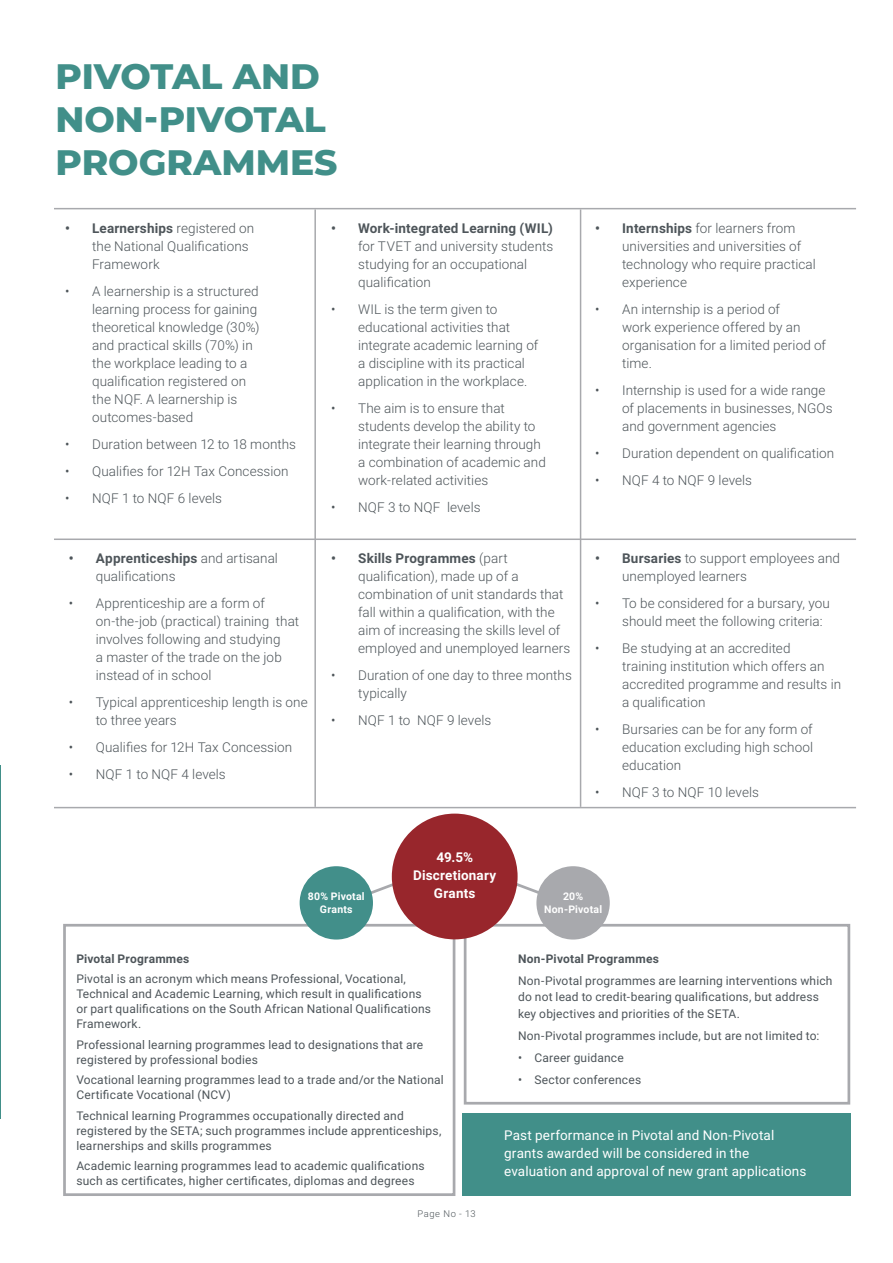
<style>
.page{position:relative;width:893px;height:1263px;background:#fff}
.page>*{position:absolute;margin:0;border:0;box-sizing:border-box;transform-origin:0 0}
.t1{font:800 36px/43.2px "Montserrat";color:#418f89}
.t2{font:300 13.5px/18px "Roboto";letter-spacing:.005em;color:#4e555a}
.t3{font:13.5px/18px "Roboto";letter-spacing:.01em;color:#fff}
.t4{font:700 13.5px "Roboto";letter-spacing:.015em;color:#4e555a}
.t5{font:700 13.5px/18px "Roboto";letter-spacing:.015em;color:#fff;text-align:center}
.t6{font:12px/15px "Roboto";letter-spacing:.015em;color:#4e555a}
.t7{font:700 12px "Roboto";letter-spacing:.015em;color:#4e555a}
.t8{font:700 10.5px/13.5px "Roboto";letter-spacing:.02em;color:#fff;text-align:center}
.t9{font:300 9.3px "Roboto";letter-spacing:.07em;color:#4e555a}
.s1{font-weight:700}
</style>
<div class="page">
<hr style="left:0;top:765px;width:1px;height:353px;background:#418f89">
<div style="left:63px;top:924px;width:392px;height:272px;border:3px solid #a8a9ad"></div>
<div style="left:464px;top:924px;width:386px;height:180px;border:3px solid #a8a9ad"></div>
<hr style="left:54px;top:538px;width:802px;height:2px;background:#a8a9ad">
<hr style="left:54px;top:807px;width:802px;height:1px;background:#a8a9ad">
<hr style="left:54px;top:208px;width:802px;height:1px;background:#a8a9ad">
<hr style="left:314px;top:209px;width:2px;height:598px;background:#a8a9ad">
<hr style="left:580px;top:209px;width:1px;height:598px;background:#a8a9ad">
<svg style="left:347px;top:858px;width:220px;height:48px"></svg>
<div style="left:462px;top:1113px;width:388px;height:83px;background:#418f89"></div>
<div style="left:392px;top:814px;width:126px;height:125px;background:#98262c;border-radius:50%"></div>
<div style="left:300px;top:866px;width:73px;height:73px;background:#428f8a;border-radius:50%"></div>
<div style="left:536px;top:866px;width:74px;height:73px;background:#a8a9ad;border-radius:50%"></div>
<h1 class="t1" style="left:55px;top:56px;width:284px">PIVOTAL AND<br>NON-PIVOTAL<br>PROGRAMMES</h1>
<p class="t2" style="left:92px;top:220px;width:164px;text-indent:-27px"><span class="s1">• Learnerships</span> registered on the National Qualifications<br>Framework</p>
<p class="t2" style="left:92px;top:283px;width:169px;text-indent:-27px">• A learnership is a structured learning process for gaining theoretical knowledge (30%) and practical skills (70%) in the workplace leading to a qualification registered on the NQF. A learnership is outcomes-based</p>
<p class="t2" style="left:65px;top:436px;width:233px">• Duration between 12 to 18 months</p>
<p class="t2" style="left:65px;top:463px;width:225px">• Qualifies for 12H Tax Concession</p>
<p class="t2" style="left:65px;top:490px;width:158px">• NQF 1 to NQF 6 levels</p>
<p class="t2" style="left:96px;top:551px;width:184px;text-indent:-27px"><span class="s1">• Apprenticeships</span> and artisanal qualifications</p>
<p class="t2" style="left:96px;top:596px;width:205px;text-indent:-27px">• Apprenticeship are a form of on-the-job (practical) training that involves following and studying<br>a master of the trade on the job instead of in school</p>
<p class="t2" style="left:96px;top:695px;width:213px;text-indent:-27px">• Typical apprenticeship length is one to three years</p>
<p class="t2" style="left:69px;top:740px;width:225px">• Qualifies for 12H Tax Concession</p>
<p class="t2" style="left:69px;top:767px;width:158px">• NQF 1 to NQF 4 levels</p>
<p class="t4" style="left:331px;top:222px;width:223px">• Work-integrated Learning (WIL)</p>
<p class="t2" style="left:358px;top:238px;width:197px">for TVET and university students studying for an occupational qualification</p>
<p class="t2" style="left:358px;top:301px;width:182px;text-indent:-27px">• WIL is the term given to educational activities that integrate academic learning of a discipline with its practical application in the workplace.</p>
<p class="t2" style="left:358px;top:400px;width:189px;text-indent:-27px">• The aim is to ensure that students develop the ability to integrate their learning through a combination of academic and work-related activities</p>
<p class="t2" style="left:331px;top:499px;width:151px">• NQF 3 to NQF levels</p>
<p class="t2" style="left:358px;top:551px;width:214px;text-indent:-27px"><span class="s1">• Skills Programmes</span> (part qualification), made up of a combination of unit standards that fall within a qualification, with the aim of increasing the skills level of employed and unemployed learners</p>
<p class="t2" style="left:358px;top:668px;width:215px;text-indent:-27px">• Duration of one day to three months typically</p>
<p class="t2" style="left:331px;top:713px;width:162px">• NQF 1 to NQF 9 levels</p>
<p class="t2" style="left:622px;top:220px;width:195px;text-indent:-27px"><span class="s1">• Internships</span> for learners from universities and universities of technology who require practical experience</p>
<p class="t2" style="left:622px;top:301px;width:205px;text-indent:-27px">• An internship is a period of<br>work experience offered by an organisation for a limited period of time.</p>
<p class="t2" style="left:622px;top:382px;width:212px;text-indent:-27px">• Internship is used for a wide range of placements in businesses, NGOs and government agencies</p>
<p class="t2" style="left:595px;top:445px;width:241px">• Duration dependent on qualification</p>
<p class="t2" style="left:595px;top:472px;width:158px">• NQF 4 to NQF 9 levels</p>
<p class="t2" style="left:622px;top:551px;width:219px;text-indent:-27px"><span class="s1">• Bursaries</span> to support employees and unemployed learners</p>
<p class="t2" style="left:622px;top:596px;width:209px;text-indent:-27px">• To be considered for a bursary, you should meet the following criteria:</p>
<p class="t2" style="left:622px;top:641px;width:221px;text-indent:-27px">• Be studying at an accredited<br>training institution which offers an accredited programme and results in a qualification</p>
<p class="t2" style="left:622px;top:722px;width:192px;text-align:justify;text-indent:-27px">• Bursaries can be for any form of education excluding high school education</p>
<p class="t2" style="left:595px;top:785px;width:165px">• NQF 3 to NQF 10 levels</p>
<p class="t8" style="left:308px;top:890px;width:58px">80% Pivotal<br>Grants</p>
<p class="t5" style="left:413px;top:849px;width:85px">49.5%<br>Discretionary<br>Grants</p>
<p class="t8" style="left:544px;top:890px;width:60px">20%<br>Non-Pivotal</p>
<p class="t7" style="left:76px;top:954px;width:115px">Pivotal Programmes</p>
<p class="t6" style="left:76px;top:972px;width:356px">Pivotal is an acronym which means Professional, Vocational, Technical and Academic Learning, which result in qualifications or part qualifications on the South African National Qualifications Framework.</p>
<p class="t6" style="left:76px;top:1038px;width:348px">Professional learning programmes lead to designations that are registered by professional bodies</p>
<p class="t6" style="left:76px;top:1073px;width:369px">Vocational learning programmes lead to a trade and/or the National<br>Certificate Vocational (NCV)</p>
<p class="t6" style="left:76px;top:1109px;width:366px">Technical learning Programmes occupationally directed and registered by the SETA; such programmes include apprenticeships, learnerships and skills programmes</p>
<p class="t6" style="left:76px;top:1158px;width:350px">Academic learning programmes lead to academic qualifications such as certificates, higher certificates, diplomas and degrees</p>
<p class="t9" style="left:417px;top:1209px;width:60px">Page No - 13</p>
<p class="t7" style="left:518px;top:954px;width:142px">Non-Pivotal Programmes</p>
<p class="t6" style="left:518px;top:973px;width:316px;line-height:16.5px">Non-Pivotal programmes are learning interventions which do not lead to credit-bearing qualifications, but address key objectives and priorities of the SETA.</p>
<p class="t6" style="left:518px;top:1029px;width:303px">Non-Pivotal programmes include, but are not limited to:</p>
<p class="t6" style="left:518px;top:1051px;width:107px">• Career guidance</p>
<p class="t6" style="left:518px;top:1073px;width:125px">• Sector conferences</p>
<p class="t3" style="left:504px;top:1127px;width:304px">Past performance in Pivotal and Non-Pivotal grants awarded will be considered in the evaluation and approval of new grant applications</p>
</div>
